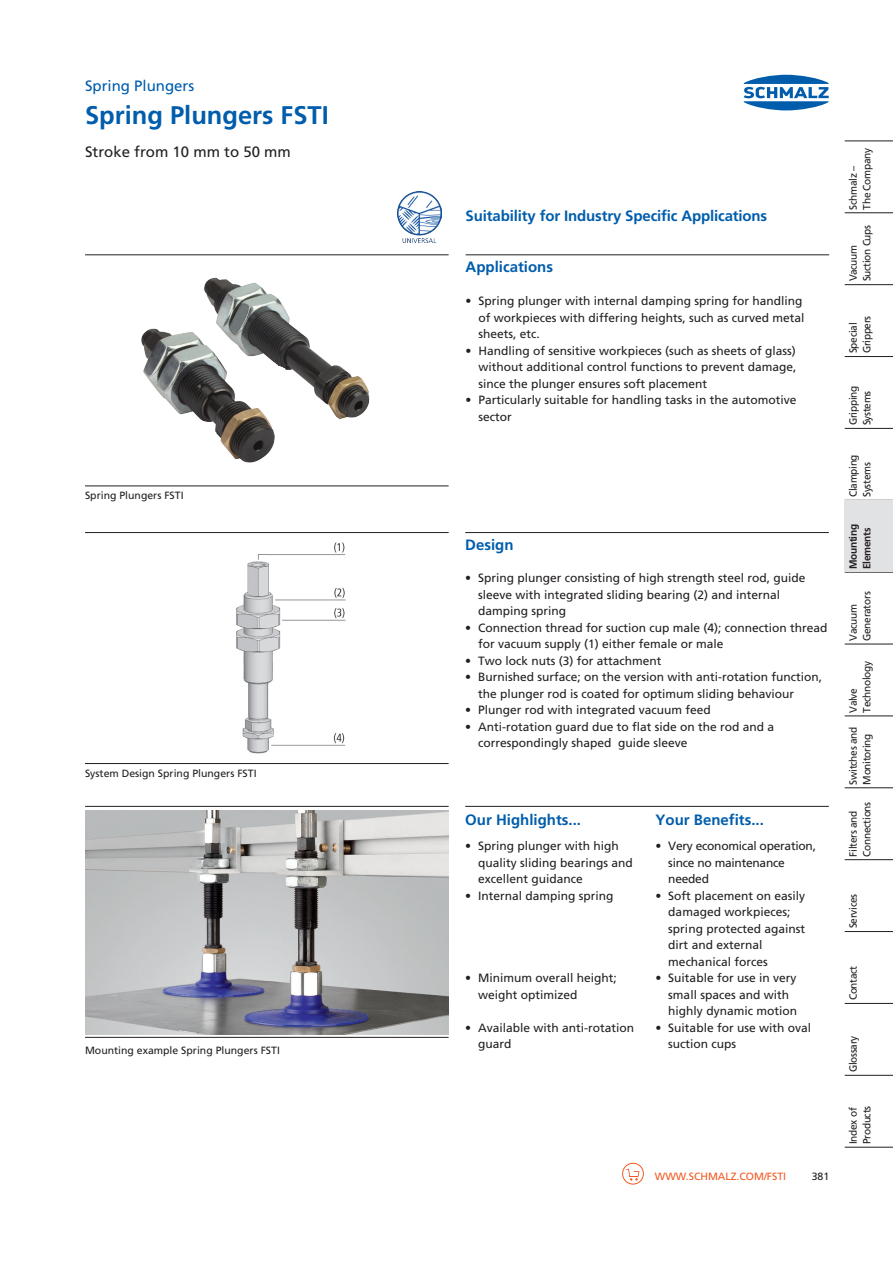
<style>
.page{position:relative;width:893px;height:1263px;background:#fff}
.page>*{position:absolute;margin:0;border:0;box-sizing:border-box;transform-origin:0 0}
.Produkt-Beschreibung{font:700 25.5px "Frutiger LT";color:#015dac}
.Produkt-Beschreibung-2{font:700 15px "Frutiger LT";letter-spacing:-.005em;color:#015dac}
.Produkt-Beschreibung-3{font:15px "Frutiger LT";color:#231f20}
.Produkt-Beschreibung-4{font:15px "Frutiger LT";color:#015dac}
.Produkt-Beschreibung-5{font:12px/16.5px "Frutiger LT";color:#231f20}
.Produkt-Beschreibung-6{font:12px/16.5px "Frutiger LT";letter-spacing:-.02em;color:#231f20}
.Global-Taben-inaktiv{font:10.5px "Frutiger LT";letter-spacing:-.03em;color:#231f20;scale:.96 1}
.Produkt-Bilduntersch{font:10.5px "Frutiger LT";color:#231f20}
.Global-URL{font:10.5px "Frutiger LT";color:#f15921}
.Global-Taben-aktiv{font:700 10.5px "Frutiger LT";letter-spacing:-.03em;color:#231f20;scale:.96 1}
.Global-Pagina-R{font:10.5px "Frutiger LT";color:#231f20}
</style>
<div class="page">
<svg style="left:744px;top:75px;width:85px;height:35px"></svg>
<hr style="left:845px;top:141px;width:48px;height:1px;background:#231f20">
<hr style="left:845px;top:212px;width:48px;height:1px;background:#231f20">
<hr style="left:845px;top:284px;width:48px;height:1px;background:#231f20">
<hr style="left:845px;top:356px;width:48px;height:1px;background:#231f20">
<hr style="left:845px;top:428px;width:48px;height:1px;background:#231f20">
<hr style="left:845px;top:572px;width:48px;height:1px;background:#231f20">
<hr style="left:845px;top:644px;width:48px;height:1px;background:#231f20">
<hr style="left:845px;top:716px;width:48px;height:1px;background:#231f20">
<hr style="left:845px;top:787px;width:48px;height:1px;background:#231f20">
<hr style="left:845px;top:859px;width:48px;height:1px;background:#231f20">
<hr style="left:845px;top:931px;width:48px;height:1px;background:#231f20">
<hr style="left:845px;top:1003px;width:48px;height:1px;background:#231f20">
<hr style="left:845px;top:1075px;width:48px;height:1px;background:#231f20">
<hr style="left:845px;top:1147px;width:48px;height:1px;background:#231f20">
<div style="left:845px;top:500px;width:48px;height:72px;background:#e1e2e4"></div>
<img style="left:398px;top:191px;width:44px;height:52px">
<hr style="left:85px;top:255px;width:364px;height:1px;background:#231f20">
<hr style="left:85px;top:486px;width:364px;height:1px;background:#231f20">
<hr style="left:466px;top:255px;width:363px;height:1px;background:#231f20">
<img style="left:141px;top:277px;width:229px;height:186px">
<hr style="left:85px;top:532px;width:364px;height:1px;background:#231f20">
<hr style="left:85px;top:763px;width:364px;height:1px;background:#231f20">
<img style="left:236px;top:542px;width:110px;height:212px">
<hr style="left:465px;top:532px;width:364px;height:1px;background:#231f20">
<hr style="left:85px;top:806px;width:364px;height:1px;background:#231f20">
<hr style="left:85px;top:1037px;width:364px;height:1px;background:#231f20">
<img style="left:85px;top:810px;width:364px;height:225px">
<hr style="left:465px;top:806px;width:364px;height:1px;background:#231f20">
<svg style="left:626px;top:1169px;width:13px;height:11px"></svg>
<div style="left:622px;top:1163px;width:22px;height:21px;border:1px solid #f15921;border-radius:50%"></div>
<p class="Produkt-Beschreibung-4" style="left:85px;top:77px;width:111px">Spring Plungers</p>
<p class="Produkt-Beschreibung" style="left:85px;top:100px;width:245px">Spring Plungers FSTI</p>
<p class="Produkt-Beschreibung-3" style="left:85px;top:143px;width:207px">Stroke from 10 mm to 50 mm</p>
<p class="Produkt-Bilduntersch" style="left:85px;top:489px;width:100px">Spring Plungers FSTI</p>
<p class="Produkt-Bilduntersch" style="left:85px;top:767px;width:173px">System Design Spring Plungers FSTI</p>
<p class="Produkt-Bilduntersch" style="left:85px;top:1044px;width:196px">Mounting example Spring Plungers FSTI</p>
<p class="Produkt-Beschreibung-2" style="left:466px;top:207px;width:303px">Suitability for Industry Specific Applications</p>
<p class="Produkt-Beschreibung-2" style="left:466px;top:258px;width:89px">Applications</p>
<p class="Produkt-Beschreibung-5" style="left:478px;top:293px;width:328px;text-indent:-13px">• Spring plunger with internal damping spring for handling of workpieces with differing heights, such as curved metal sheets, etc.</p>
<p class="Produkt-Beschreibung-5" style="left:478px;top:343px;width:320px;text-align:justify;text-indent:-13px">• Handling of sensitive workpieces (such as sheets of glass) without additional control functions to prevent damage, since the plunger ensures soft placement</p>
<p class="Produkt-Beschreibung-5" style="left:478px;top:392px;width:320px;text-indent:-13px">• Particularly suitable for handling tasks in the automotive sector</p>
<p class="Produkt-Beschreibung-2" style="left:465px;top:536px;width:50px">Design</p>
<p class="Produkt-Beschreibung-5" style="left:478px;top:570px;width:329px;text-indent:-13px">• Spring plunger consisting of high strength steel rod, guide sleeve with integrated sliding bearing (2) and internal damping spring</p>
<p class="Produkt-Beschreibung-5" style="left:478px;top:619px;width:351px;text-indent:-13px">• Connection thread for suction cup male (4); connection thread for vacuum supply (1) either female or male</p>
<p class="Produkt-Beschreibung-5" style="left:465px;top:652px;width:198px">• Two lock nuts (3) for attachment</p>
<p class="Produkt-Beschreibung-5" style="left:478px;top:669px;width:346px;text-indent:-13px">• Burnished surface; on the version with anti-rotation function, the plunger rod is coated for optimum sliding behaviour</p>
<p class="Produkt-Beschreibung-5" style="left:465px;top:702px;width:247px">• Plunger rod with integrated vacuum feed</p>
<p class="Produkt-Beschreibung-5" style="left:478px;top:718px;width:298px;text-indent:-13px">• Anti-rotation guard due to flat side on the rod and a correspondingly shaped guide sleeve</p>
<p class="Produkt-Beschreibung-2" style="left:465px;top:811px;width:117px">Our Highlights...</p>
<p class="Produkt-Beschreibung-2" style="left:656px;top:811px;width:110px">Your Benefits...</p>
<p class="Produkt-Beschreibung-5" style="left:478px;top:838px;width:156px;text-indent:-13px">• Spring plunger with high quality sliding bearings and excellent guidance</p>
<p class="Produkt-Beschreibung-6" style="left:668px;top:838px;width:149px;text-indent:-13px">• Very economical operation, since no maintenance needed</p>
<p class="Produkt-Beschreibung-5" style="left:465px;top:887px;width:150px">• Internal damping spring</p>
<p class="Produkt-Beschreibung-5" style="left:668px;top:887px;width:138px;text-indent:-13px">• Soft placement on easily damaged workpieces; spring protected against dirt and external mechanical forces</p>
<p class="Produkt-Beschreibung-5" style="left:478px;top:970px;width:140px;text-indent:-13px">• Minimum overall height; weight optimized</p>
<p class="Produkt-Beschreibung-5" style="left:668px;top:970px;width:130px;text-indent:-13px">• Suitable for use in very small spaces and with highly dynamic motion</p>
<p class="Produkt-Beschreibung-5" style="left:478px;top:1019px;width:158px;text-indent:-13px">• Available with anti-rotation guard</p>
<p class="Produkt-Beschreibung-5" style="left:668px;top:1019px;width:144px;text-indent:-13px">• Suitable for use with oval suction cups</p>
<p class="Global-URL" style="left:655px;top:1170px;width:133px">WWW.SCHMALZ.COM/FSTI</p>
<p class="Global-Pagina-R" style="left:812px;top:1170px;width:19px">381</p>
<p class="Global-Taben-inaktiv" style="left:860px;top:210px;width:65px;rotate:-90deg">The Company</p>
<p class="Global-Taben-inaktiv" style="left:847px;top:210px;width:47px;rotate:-90deg">Schmalz –</p>
<p class="Global-Taben-inaktiv" style="left:860px;top:281px;width:60px;rotate:-90deg">Suction Cups</p>
<p class="Global-Taben-inaktiv" style="left:847px;top:281px;width:40px;rotate:-90deg">Vacuum</p>
<p class="Global-Taben-inaktiv" style="left:847px;top:353px;width:33px;rotate:-90deg">Special</p>
<p class="Global-Taben-inaktiv" style="left:860px;top:353px;width:41px;rotate:-90deg">Grippers</p>
<p class="Global-Taben-inaktiv" style="left:847px;top:425px;width:42px;rotate:-90deg">Gripping</p>
<p class="Global-Taben-inaktiv" style="left:860px;top:425px;width:38px;rotate:-90deg">Systems</p>
<p class="Global-Taben-inaktiv" style="left:847px;top:497px;width:46px;rotate:-90deg">Clamping</p>
<p class="Global-Taben-inaktiv" style="left:860px;top:497px;width:38px;rotate:-90deg">Systems</p>
<p class="Global-Taben-aktiv" style="left:847px;top:569px;width:48px;rotate:-90deg">Mounting</p>
<p class="Global-Taben-aktiv" style="left:860px;top:569px;width:44px;rotate:-90deg">Elements</p>
<p class="Global-Taben-inaktiv" style="left:847px;top:641px;width:40px;rotate:-90deg">Vacuum</p>
<p class="Global-Taben-inaktiv" style="left:860px;top:641px;width:53px;rotate:-90deg">Generators</p>
<p class="Global-Taben-inaktiv" style="left:860px;top:713px;width:55px;rotate:-90deg">Technology</p>
<p class="Global-Taben-inaktiv" style="left:847px;top:713px;width:27px;rotate:-90deg">Valve</p>
<p class="Global-Taben-inaktiv" style="left:847px;top:785px;width:62px;rotate:-90deg">Switches and</p>
<p class="Global-Taben-inaktiv" style="left:860px;top:785px;width:55px;rotate:-90deg">Monitoring</p>
<p class="Global-Taben-inaktiv" style="left:847px;top:856px;width:49px;rotate:-90deg">Filters and</p>
<p class="Global-Taben-inaktiv" style="left:860px;top:856px;width:58px;rotate:-90deg">Connections</p>
<p class="Global-Taben-inaktiv" style="left:847px;top:928px;width:37px;rotate:-90deg">Services</p>
<p class="Global-Taben-inaktiv" style="left:847px;top:1000px;width:38px;rotate:-90deg">Contact</p>
<p class="Global-Taben-inaktiv" style="left:847px;top:1072px;width:40px;rotate:-90deg">Glossary</p>
<p class="Global-Taben-inaktiv" style="left:847px;top:1144px;width:40px;rotate:-90deg">Index of</p>
<p class="Global-Taben-inaktiv" style="left:860px;top:1144px;width:41px;rotate:-90deg">Products</p>
</div>
